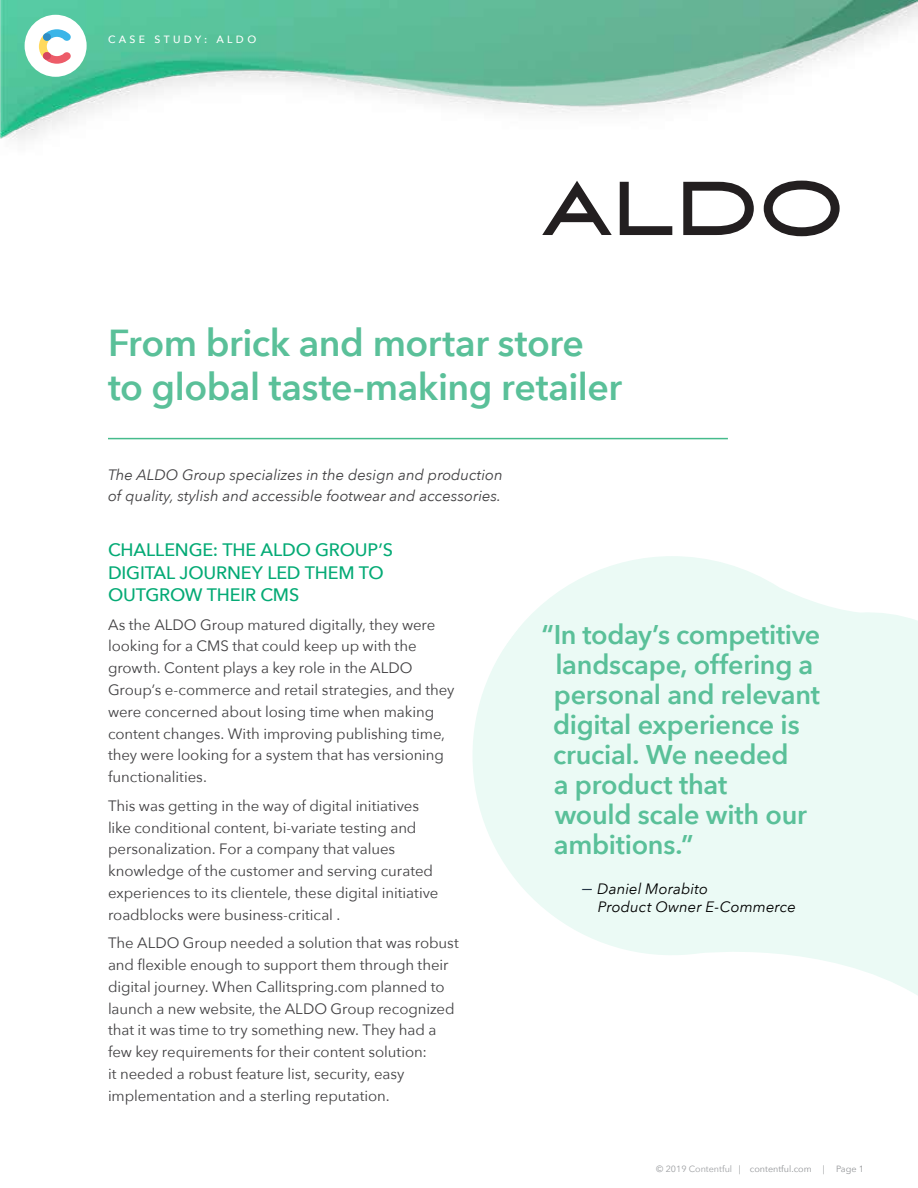
<style>
.page{position:relative;width:918px;height:1188px;background:#fff}
.page>*{position:absolute;margin:0;border:0;box-sizing:border-box;transform-origin:0 0}
.t1{font:600 37.5px/43.5px "Avenir Next";letter-spacing:-.015em;color:#5ac099}
.t2{font:600 27px/30px "Avenir Next";letter-spacing:-.01em;color:#5ac099}
.t3{font:500 18px/22.4px "Avenir Next";letter-spacing:-.01em;color:#04aa75}
.t4{font:15px/21.8px "Avenir Next";letter-spacing:-.005em;color:#414042}
.t5{font:italic 15px/21px "Avenir Next";color:#414042}
.t6{font:italic 15px/18px "Avenir Next";letter-spacing:.005em;color:#000}
.t7{font:500 10.5px "Avenir Next";letter-spacing:.32em;color:#fff}
.t8{font:9px "Avenir Next";color:#9d9fa2}
.t9{font:9px "Avenir Next";color:#939598}
.s1{font-size:18px;color:#243445}
.s2{color:#939598}
</style>
<div class="page">
<img style="left:0;top:0;width:918px;height:237px">
<div style="left:25px;top:15px;width:62px;height:62px;background:#fff;border-radius:50%"></div>
<svg style="left:39px;top:29px;width:32px;height:35px"></svg>
<svg style="left:473px;top:556px;width:445px;height:439px;fill:#ebfaf5"></svg>
<svg style="left:620px;top:182px;width:52px;height:53px"></svg>
<svg style="left:683px;top:182px;width:71px;height:53px"></svg>
<svg style="left:764px;top:181px;width:76px;height:55px"></svg>
<svg style="left:542px;top:181px;width:70px;height:54px"></svg>
<hr style="left:108px;top:438px;width:620px;height:1px;background:#46bb8c">
<p class="t7" style="left:108px;top:31px;width:150px">CASE STUDY: ALDO</p>
<h1 class="t1" style="left:108px;top:320px;width:516px">From brick and mortar store to global taste-making retailer</h1>
<p class="t5" style="left:108px;top:463px;width:396px">The ALDO Group specializes in the design and production of quality, stylish and accessible footwear and accessories.</p>
<p class="t3" style="left:108px;top:538px;width:287px">CHALLENGE: THE ALDO GROUP’S<br>DIGITAL JOURNEY LED THEM TO<br>OUTGROW THEIR CMS</p>
<p class="t4" style="left:108px;top:613px;width:348px">As the ALDO Group matured digitally, they were looking for a CMS that could keep up with the growth. Content plays a key role in the ALDO Group’s e-commerce and retail strategies, and they were concerned about losing time when making content changes. With improving publishing time, they were looking for a system that has versioning functionalities.</p>
<p class="t4" style="left:108px;top:794px;width:332px">This was getting in the way of digital initiatives like conditional content, bi-variate testing and personalization. For a company that values knowledge of the customer and serving curated experiences to its clientele, these digital initiative roadblocks were business-critical .</p>
<p class="t4" style="left:108px;top:932px;width:353px">The ALDO Group needed a solution that was robust and flexible enough to support them through their digital journey. When Callitspring.com planned to launch a new website, the ALDO Group recognized that it was time to try something new. They had a few key requirements for their content solution:<br>it needed a robust feature list, security, easy implementation and a sterling reputation.</p>
<h2 class="t2" style="left:553px;top:619px;width:269px;text-indent:-12px">“In today’s competitive landscape, offering a personal and relevant digital experience is crucial. We needed<br>a product that<br>would scale with our ambitions.”</h2>
<p class="t6" style="left:598px;top:879px;width:200px;text-indent:-16px"><span class="s1">—</span> Daniel Morabito<br>Product Owner E-Commerce</p>
<p class="t8" style="left:656px;top:1161px;width:157px">© 2019 Contentful <span class="s2">| contentful.com</span></p>
<p class="t9" style="left:823px;top:1161px;width:3px">|</p>
<p class="t9" style="left:836px;top:1161px;width:29px">Page 1</p>
</div>
